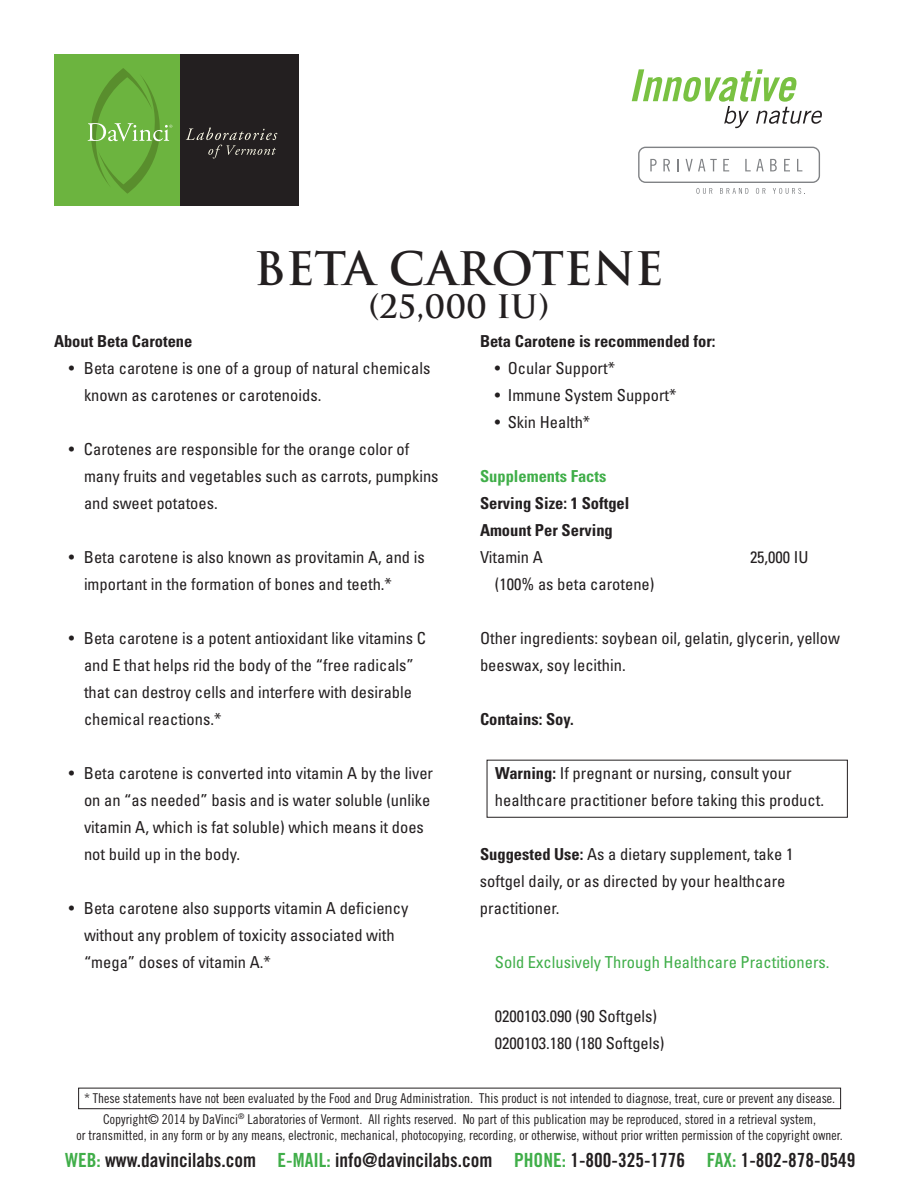
<style>
.page{position:relative;width:918px;height:1188px;background:#fff}
.page>*{position:absolute;margin:0;border:0;box-sizing:border-box;transform-origin:0 0}
.t1{font:700 45px "Trajan";color:#231f20}
.t2{font:700 31.5px "Trajan";color:#231f20}
.t3{font:19.5px "Trade Gothic Bold Cond Twenty";color:#231f20}
.t4{font:condensed 16.5px/27px "Univers";color:#231f20}
.t5{font:700 condensed 16.5px "Univers";color:#231f20}
.t6{font:condensed 16.5px "Univers";color:#40ae49}
.t7{font:700 condensed 16.5px "Univers";color:#40ae49}
.t8{font:13.5px/16.2px "Trade Gothic Cond Eighteen";color:#231f20;text-align:center}
.s1{font-weight:700}
.s2{color:#40ae49}
</style>
<div class="page">
<div style="left:78px;top:1088px;width:763px;height:21px;border:1px solid #231f20"></div>
<div style="left:487px;top:760px;width:361px;height:58px;border:1px solid #231f20"></div>
<div style="left:638px;top:147px;width:182px;height:36px;border:1px solid #808285;border-radius:7px"></div>
<svg style="left:650px;top:159px;width:7px;height:12px"></svg>
<svg style="left:663px;top:159px;width:7px;height:12px"></svg>
<svg style="left:677px;top:159px;width:2px;height:12px"></svg>
<svg style="left:686px;top:159px;width:31px;height:12px"></svg>
<svg style="left:723px;top:159px;width:6px;height:12px"></svg>
<svg style="left:745px;top:159px;width:19px;height:12px"></svg>
<svg style="left:770px;top:159px;width:7px;height:12px"></svg>
<svg style="left:784px;top:159px;width:6px;height:12px"></svg>
<svg style="left:797px;top:159px;width:5px;height:12px"></svg>
<svg style="left:696px;top:188px;width:16px;height:6px"></svg>
<svg style="left:720px;top:188px;width:28px;height:6px"></svg>
<svg style="left:756px;top:188px;width:10px;height:6px"></svg>
<svg style="left:773px;top:188px;width:32px;height:6px"></svg>
<div style="left:54px;top:54px;width:126px;height:152px;background:#6cb43f"></div>
<div style="left:180px;top:54px;width:118px;height:152px;background:#231f20"></div>
<svg style="left:88px;top:68px;width:84px;height:126px"></svg>
<svg style="left:186px;top:128px;width:91px;height:31px"></svg>
<svg style="left:632px;top:69px;width:190px;height:59px"></svg>
<p class="t1" style="left:254px;top:241px;width:411px">BETA CAROTENE</p>
<p class="t2" style="left:369px;top:287px;width:182px">(25,000 IU)</p>
<p class="t5" style="left:54px;top:331px;width:140px">About Beta Carotene</p>
<p class="t4" style="left:84px;top:354px;width:348px;text-indent:-15px">• Beta carotene is one of a group of natural chemicals known as carotenes or carotenoids.</p>
<p class="t4" style="left:84px;top:435px;width:356px;text-indent:-15px">• Carotenes are responsible for the orange color of many fruits and vegetables such as carrots, pumpkins and sweet potatoes.</p>
<p class="t4" style="left:84px;top:543px;width:342px;text-indent:-15px">• Beta carotene is also known as provitamin A, and is important in the formation of bones and teeth.*</p>
<p class="t4" style="left:84px;top:624px;width:343px;text-indent:-15px">• Beta carotene is a potent antioxidant like vitamins C and E that helps rid the body of the “free radicals” that can destroy cells and interfere with desirable chemical reactions.*</p>
<p class="t4" style="left:84px;top:759px;width:351px;text-indent:-15px">• Beta carotene is converted into vitamin A by the liver on an “as needed” basis and is water soluble (unlike vitamin A, which is fat soluble) which means it does not build up in the body.</p>
<p class="t4" style="left:84px;top:894px;width:326px;text-indent:-15px">• Beta carotene also supports vitamin A deficiency without any problem of toxicity associated with “mega” doses of vitamin A.*</p>
<p class="t5" style="left:480px;top:331px;width:237px">Beta Carotene is recommended for:</p>
<p class="t4" style="left:495px;top:354px;width:122px">• Ocular Support*</p>
<p class="t4" style="left:495px;top:381px;width:183px">• Immune System Support*</p>
<p class="t4" style="left:495px;top:408px;width:97px">• Skin Health*</p>
<p class="t7" style="left:480px;top:466px;width:128px">Supplements Facts</p>
<p class="t5" style="left:480px;top:493px;width:151px">Serving Size: 1 Softgel</p>
<p class="t5" style="left:480px;top:520px;width:134px">Amount Per Serving</p>
<p class="t4" style="left:480px;top:543px;width:64px">Vitamin A</p>
<p class="t4" style="left:750px;top:543px;width:60px">25,000 IU</p>
<p class="t4" style="left:495px;top:570px;width:161px">(100% as beta carotene)</p>
<p class="t4" style="left:480px;top:624px;width:362px">Other ingredients: soybean oil, gelatin, glycerin, yellow beeswax, soy lecithin.</p>
<p class="t5" style="left:480px;top:709px;width:95px">Contains: Soy.</p>
<p class="t4" style="left:495px;top:759px;width:298px"><span class="s1">Warning:</span> If pregnant or nursing, consult your</p>
<p class="t4" style="left:495px;top:786px;width:331px">healthcare practitioner before taking this product.</p>
<p class="t4" style="left:480px;top:840px;width:315px"><span class="s1">Suggested Use:</span> As a dietary supplement, take 1 softgel daily, or as directed by your healthcare practitioner.</p>
<p class="t6" style="left:495px;top:952px;width:336px">Sold Exclusively Through Healthcare Practitioners.</p>
<p class="t4" style="left:495px;top:1002px;width:171px">0200103.090 (90 Softgels)<br>0200103.180 (180 Softgels)</p>
<p class="t8" style="left:84px;top:1090px;width:753px">* These statements have not been evaluated by the Food and Drug Administration. This product is not intended to diagnose, treat, cure or prevent any disease.</p>
<p class="t8" style="left:76px;top:1111px;width:768px">Copyright© 2014 by DaVinci<sup>®</sup> Laboratories of Vermont. All rights reserved. No part of this publication may be reproduced, stored in a retrieval system,<br>or transmitted, in any form or by any means, electronic, mechanical, photocopying, recording, or otherwise, without prior written permission of the copyright owner.</p>
<p class="t3" style="left:65px;top:1148px;width:792px"><span class="s2">WEB:</span> www.davincilabs.com <span class="s2">E-MAIL:</span> info@davincilabs.com <span class="s2">PHONE:</span> 1-800-325-1776 <span class="s2">FAX:</span> 1-802-878-0549</p>
</div>
